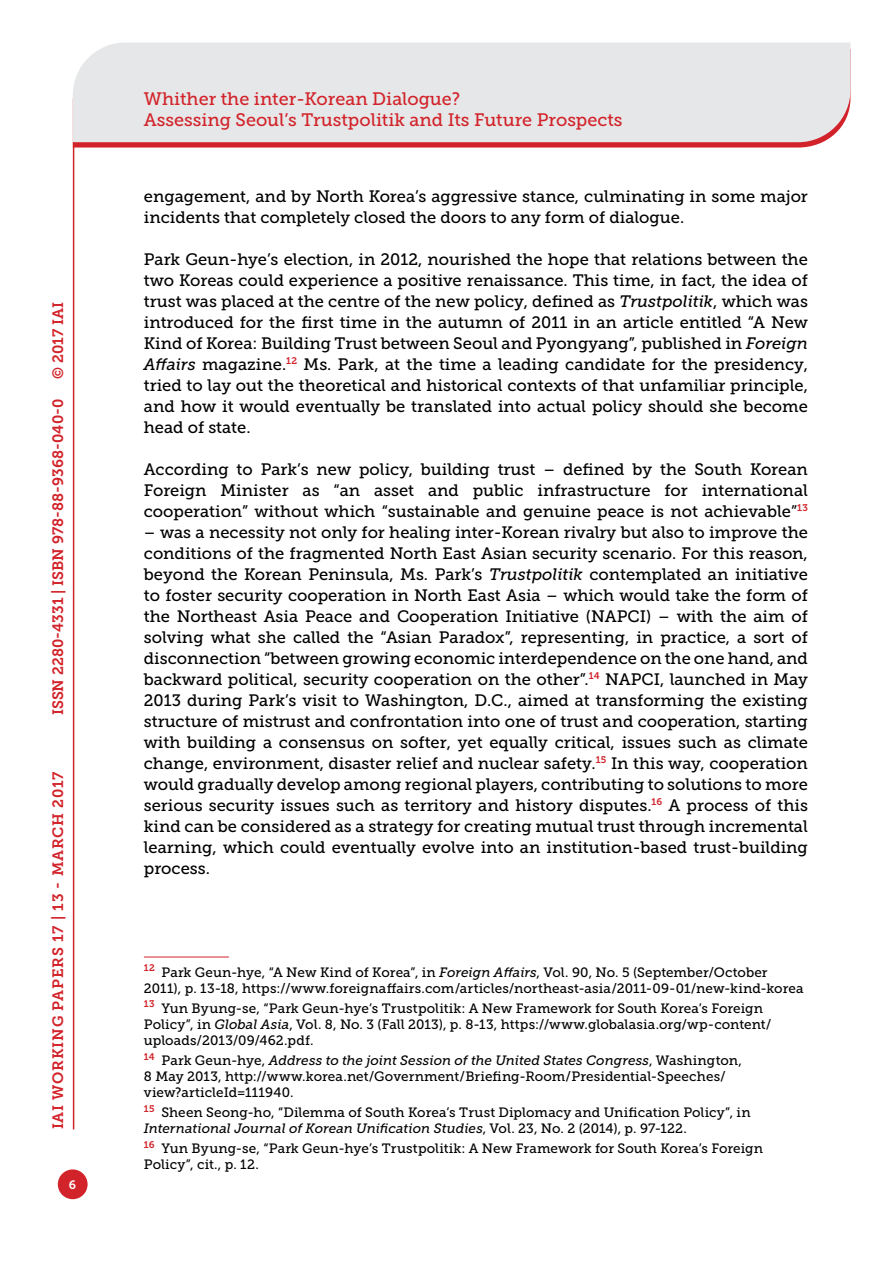
<style>
.page{position:relative;width:893px;height:1263px;background:#fff}
.page>*{position:absolute;margin:0;border:0;box-sizing:border-box;transform-origin:0 0}
.t1{font:18px/21.6px "Museo Slab 500";color:#d2232a}
.t2{font:16.5px/21px "Museo Slab 500";color:#000;text-align:justify}
.t3{font:15px "Museo Slab 700";color:#d2232a}
.t4{font:15px "Museo Slab 700";letter-spacing:.05em;color:#d2232a}
.t5{font:13.5px/16.2px "Museo Slab 500";letter-spacing:.005em;color:#000}
.t6{font:12px "Museo Slab 700";color:#fff}
.s1{font-style:italic}
</style>
<div class="page">
<svg style="left:74px;top:142px;width:749px;height:6px;background:#d63d43"></svg>
<div style="left:73px;top:43px;width:777px;height:99px;background:#e6e7e8"></div>
<div style="left:58px;top:1169px;width:30px;height:30px;background:#d2232a;border-radius:50%"></div>
<hr style="left:73px;top:142px;width:1px;height:987px;background:#d2232a">
<hr style="left:144px;top:957px;width:85px;height:1px;background:#d2232a">
<p class="t3" style="left:50px;top:379px;width:78px;rotate:-90deg">© 2017 IAI</p>
<p class="t3" style="left:49px;top:715px;width:318px;rotate:-90deg">ISSN 2280-4331 | ISBN 978-88-9368-040-0</p>
<p class="t4" style="left:50px;top:1129px;width:359px;rotate:-90deg">IAI WORKING PAPERS 17 | 13 - MARCH 2017</p>
<p class="t6" style="left:69px;top:1178px;width:9px">6</p>
<p class="t1" style="left:144px;top:88px;width:480px">Whither the inter-Korean Dialogue?<br>Assessing Seoul’s Trustpolitik and Its Future Prospects</p>
<p class="t2" style="left:144px;top:186px;width:666px">engagement, and by North Korea’s aggressive stance, culminating in some major incidents that completely closed the doors to any form of dialogue.</p>
<p class="t2" style="left:144px;top:248px;width:666px">Park Geun-hye’s election, in 2012, nourished the hope that relations between the two Koreas could experience a positive renaissance. This time, in fact, the idea of trust was placed at the centre of the new policy, defined as <span class="s1">Trustpolitik</span>, which was introduced for the first time in the autumn of 2011 in an article entitled “A New Kind of Korea: Building Trust between Seoul and Pyongyang”, published in <span class="s1">Foreign Affairs</span> magazine.<sup>12</sup> Ms. Park, at the time a leading candidate for the presidency, tried to lay out the theoretical and historical contexts of that unfamiliar principle, and how it would eventually be translated into actual policy should she become head of state.</p>
<p class="t2" style="left:144px;top:459px;width:666px">According to Park’s new policy, building trust – defined by the South Korean Foreign Minister as “an asset and public infrastructure for international cooperation” without which “sustainable and genuine peace is not achievable”<sup>13</sup></p>
<p class="t2" style="left:144px;top:522px;width:666px">– was a necessity not only for healing inter-Korean rivalry but also to improve the conditions of the fragmented North East Asian security scenario. For this reason, beyond the Korean Peninsula, Ms. Park’s <span class="s1">Trustpolitik</span> contemplated an initiative to foster security cooperation in North East Asia – which would take the form of the Northeast Asia Peace and Cooperation Initiative (NAPCI) – with the aim of solving what she called the “Asian Paradox”, representing, in practice, a sort of disconnection “between growing economic interdependence on the one hand, and backward political, security cooperation on the other”.<sup>14</sup> NAPCI, launched in May 2013 during Park’s visit to Washington, D.C., aimed at transforming the existing structure of mistrust and confrontation into one of trust and cooperation, starting with building a consensus on softer, yet equally critical, issues such as climate change, environment, disaster relief and nuclear safety.<sup>15</sup> In this way, cooperation would gradually develop among regional players, contributing to solutions to more serious security issues such as territory and history disputes.<sup>16</sup> A process of this kind can be considered as a strategy for creating mutual trust through incremental learning, which could eventually evolve into an institution-based trust-building process.</p>
<p class="t5" style="left:144px;top:964px;width:661px"><sup>12</sup> Park Geun-hye, “A New Kind of Korea”, in <span class="s1">Foreign Affairs</span>, Vol. 90, No. 5 (September/October<br>2011), p. 13-18, https://www.foreignaffairs.com/articles/northeast-asia/2011-09-01/new-kind-korea</p>
<p class="t5" style="left:144px;top:1000px;width:629px"><sup>13</sup> Yun Byung-se, “Park Geun-hye’s Trustpolitik: A New Framework for South Korea’s Foreign<br>Policy”, in <span class="s1">Global Asia</span>, Vol. 8, No. 3 (Fall 2013), p. 8-13, https://www.globalasia.org/wp-content/ uploads/2013/09/462.pdf.</p>
<p class="t5" style="left:144px;top:1052px;width:600px"><sup>14</sup> Park Geun-hye, <span class="s1">Address to the joint Session of the United States Congress</span>, Washington,<br>8 May 2013, http://www.korea.net/Government/Briefing-Room/Presidential-Speeches/ view?articleId=111940.</p>
<p class="t5" style="left:144px;top:1104px;width:608px"><sup>15</sup> Sheen Seong-ho, “Dilemma of South Korea’s Trust Diplomacy and Unification Policy”, in<br><span class="s1">International Journal of Korean Unification Studies</span>, Vol. 23, No. 2 (2014), p. 97-122.</p>
<p class="t5" style="left:144px;top:1140px;width:621px"><sup>16</sup> Yun Byung-se, “Park Geun-hye’s Trustpolitik: A New Framework for South Korea’s Foreign<br>Policy”, cit., p. 12.</p>
</div>
